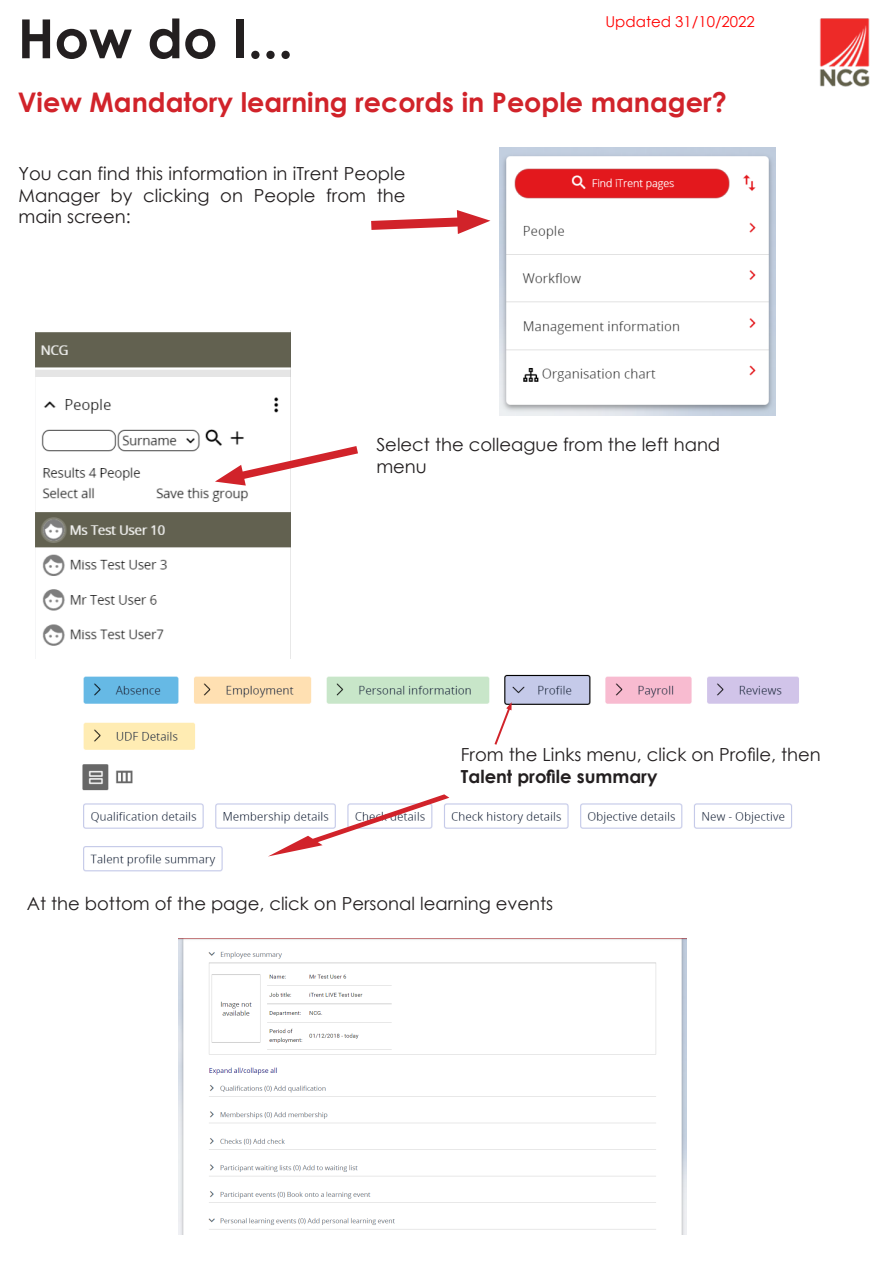
<style>
.page{position:relative;width:893px;height:1263px;background:#fff}
.page>*{position:absolute;margin:0;border:0;box-sizing:border-box;transform-origin:0 0}
.t1{font:700 54px "Century Gothic";color:#231f20}
.t2{font:700 27px "Century Gothic";color:#d1232a}
.t3{font:18px/21.6px "Century Gothic";color:#231f20}
.t4{font:15px "Century Gothic";color:#f00}
.s1{font-weight:700}
</style>
<div class="page">
<img style="left:82px;top:674px;width:717px;height:198px">
<img style="left:35px;top:332px;width:255px;height:314px">
<img style="left:819px;top:18px;width:51px;height:69px">
<svg style="left:371px;top:210px;width:119px;height:24px"></svg>
<svg style="left:215px;top:441px;width:143px;height:46px"></svg>
<svg style="left:490px;top:702px;width:26px;height:45px"></svg>
<svg style="left:268px;top:787px;width:202px;height:69px"></svg>
<img style="left:500px;top:148px;width:275px;height:267px">
<img style="left:178px;top:939px;width:509px;height:295px">
<p class="t4" style="left:605px;top:12px;width:151px">Updated 31/10/2022</p>
<p class="t1" style="left:18px;top:-2px;width:277px">How do I...</p>
<p class="t2" style="left:18px;top:82px;width:711px">View Mandatory learning records in People manager?</p>
<p class="t3" style="left:19px;top:162px;width:389px;text-align:justify">You can find this information in iTrent People Manager by clicking on People from the main screen:</p>
<p class="t3" style="left:376px;top:434px;width:345px">Select the colleague from the left hand menu</p>
<p class="t3" style="left:461px;top:743px;width:361px">From the Links menu, click on Profile, then<br><span class="s1">Talent profile summary</span></p>
<p class="t3" style="left:27px;top:892px;width:528px">At the bottom of the page, click on Personal learning events</p>
</div>
